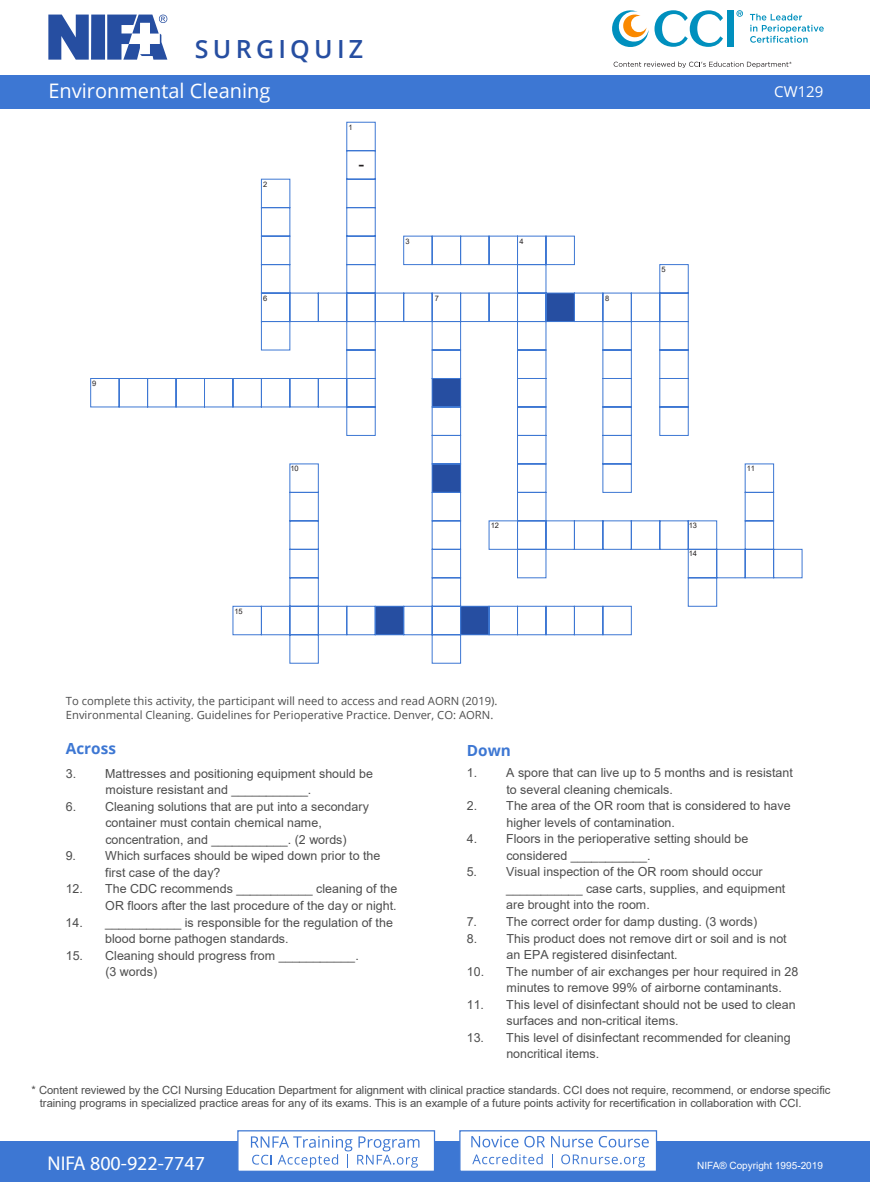
<style>
.page{position:relative;width:870px;height:1182px;background:#fff}
.page>*{position:absolute;margin:0;border:0;box-sizing:border-box;transform-origin:0 0}
.t1{font:600 25px "Open Sans";letter-spacing:.17em;color:#264ea1}
.t2{font:20px "Open Sans";color:#fff}
.t3{font:20px "Myriad Pro";color:#fff}
.t4{font:17.5px "Arial";color:#231f20}
.t5{font:700 15.38px "Open Sans";color:#3d77d3}
.t6{font:15px "Open Sans";color:#fff}
.t7{font:12.5px/16.5px "Arial";color:#4d4d4d}
.t8{font:11.25px/13.8px "Arial";letter-spacing:-.005em;color:#4d4d4d}
.t9{font:11.25px/13.8px "Open Sans";color:#4d4d4d}
.t10{font:10px "Arial";color:#fff}
.t11{font:7.5px "Arial";letter-spacing:-.025em;color:#231f20}
</style>
<div class="page">
<div style="left:0;top:75px;width:870px;height:33px;background:#3d77d3"></div>
<div style="left:0;top:1141px;width:870px;height:40px;background:#3d77d3"></div>
<svg style="left:750px;top:14px;width:74px;height:29px"></svg>
<svg style="left:612px;top:10px;width:37px;height:37px"></svg>
<svg style="left:655px;top:10px;width:68px;height:37px"></svg>
<div style="left:727px;top:10px;width:6px;height:37px;background:#0090be"></div>
<svg style="left:736px;top:10px;width:7px;height:7px"></svg>
<svg style="left:614px;top:62px;width:177px;height:6px"></svg>
<div style="left:459px;top:1129px;width:198px;height:42px;background:#fff;border:1px solid #3d77d3"></div>
<svg style="left:471px;top:1135px;width:47px;height:12px"></svg>
<svg style="left:524px;top:1135px;width:21px;height:12px"></svg>
<svg style="left:551px;top:1136px;width:42px;height:11px"></svg>
<svg style="left:599px;top:1135px;width:50px;height:12px"></svg>
<svg style="left:472px;top:1154px;width:71px;height:10px"></svg>
<svg style="left:552px;top:1154px;width:1px;height:13px"></svg>
<svg style="left:561px;top:1154px;width:84px;height:13px"></svg>
<div style="left:237px;top:1129px;width:198px;height:42px;background:#fff;border:1px solid #3d77d3"></div>
<svg style="left:251px;top:1136px;width:168px;height:31px"></svg>
<svg style="left:48px;top:14px;width:119px;height:46px"></svg>
<svg style="left:90px;top:121px;width:713px;height:543px"></svg>
<h1 class="t1" style="left:195px;top:32px;width:170px">SURGIQUIZ</h1>
<h2 class="t2" style="left:48px;top:77px;width:224px">Environmental Cleaning</h2>
<p class="t11" style="left:263px;top:179px;width:6px">2</p>
<p class="t11" style="left:348px;top:122px;width:6px">1</p>
<h3 class="t4" style="left:358px;top:152px;width:7px">-</h3>
<p class="t11" style="left:405px;top:236px;width:6px">3</p>
<p class="t11" style="left:519px;top:236px;width:6px">4</p>
<p class="t11" style="left:263px;top:293px;width:6px">6</p>
<p class="t11" style="left:435px;top:293px;width:6px">7</p>
<p class="t11" style="left:605px;top:293px;width:6px">8</p>
<p class="t11" style="left:661px;top:264px;width:6px">5</p>
<p class="t6" style="left:774px;top:81px;width:51px">CW129</p>
<p class="t11" style="left:92px;top:378px;width:6px">9</p>
<p class="t11" style="left:235px;top:606px;width:10px">15</p>
<p class="t11" style="left:290px;top:463px;width:10px">10</p>
<p class="t11" style="left:747px;top:463px;width:10px">11</p>
<p class="t11" style="left:491px;top:520px;width:10px">12</p>
<p class="t11" style="left:689px;top:520px;width:10px">13</p>
<p class="t11" style="left:689px;top:548px;width:10px">14</p>
<p class="t9" style="left:66px;top:694px;width:433px">To complete this activity, the participant will need to access and read AORN (2019).<br>Environmental Cleaning. Guidelines for Perioperative Practice. Denver, CO: AORN.</p>
<p class="t5" style="left:66px;top:737px;width:52px">Across</p>
<p class="t5" style="left:467px;top:739px;width:46px">Down</p>
<p class="t7" style="left:105px;top:764px;width:269px;text-indent:-40px">3. Mattresses and positioning equipment should be moisture resistant and ___________.</p>
<p class="t7" style="left:105px;top:797px;width:265px;text-indent:-40px">6. Cleaning solutions that are put into a secondary container must contain chemical name, concentration, and ___________. (2 words)</p>
<p class="t7" style="left:105px;top:847px;width:277px;text-indent:-40px">9. Which surfaces should be wiped down prior to the first case of the day?</p>
<p class="t7" style="left:66px;top:880px;width:333px;text-align:right">12. The CDC recommends ___________ cleaning of the<br>OR floors after the last procedure of the day or night.</p>
<p class="t7" style="left:105px;top:913px;width:289px;text-indent:-40px">14. ___________ is responsible for the regulation of the blood borne pathogen standards.</p>
<p class="t7" style="left:105px;top:946px;width:255px;text-indent:-40px">15. Cleaning should progress from ___________. (3 words)</p>
<p class="t7" style="left:506px;top:764px;width:288px;text-indent:-40px">1. A spore that can live up to 5 months and is resistant to several cleaning chemicals.</p>
<p class="t7" style="left:506px;top:797px;width:286px;text-indent:-40px">2. The area of the OR room that is considered to have higher levels of contamination.</p>
<p class="t7" style="left:506px;top:830px;width:244px;text-indent:-40px">4. Floors in the perioperative setting should be considered ___________.</p>
<p class="t7" style="left:506px;top:863px;width:281px;text-indent:-40px">5. Visual inspection of the OR room should occur ___________ case carts, supplies, and equipment are brought into the room.</p>
<p class="t7" style="left:467px;top:913px;width:292px">7. The correct order for damp dusting. (3 words)</p>
<p class="t7" style="left:506px;top:929px;width:282px;text-indent:-40px">8. This product does not remove dirt or soil and is not an EPA registered disinfectant.</p>
<p class="t7" style="left:506px;top:962px;width:293px;text-indent:-40px">10. The number of air exchanges per hour required in 28 minutes to remove 99% of airborne contaminants.</p>
<p class="t7" style="left:506px;top:995px;width:291px;text-indent:-40px">11. This level of disinfectant should not be used to clean surfaces and non-critical items.</p>
<p class="t7" style="left:506px;top:1028px;width:286px;text-indent:-40px">13. This level of disinfectant recommended for cleaning noncritical items.</p>
<p class="t8" style="left:40px;top:1082px;width:792px;text-indent:-8px">* Content reviewed by the CCI Nursing Education Department for alignment with clinical practice standards. CCI does not require, recommend, or endorse specific training programs in specialized practice areas for any of its exams. This is an example of a future points activity for recertification in collaboration with CCI.</p>
<h2 class="t3" style="left:48px;top:1150px;width:159px">NIFA 800-922-7747</h2>
<p class="t10" style="left:697px;top:1158px;width:127px">NIFA® Copyright 1995-2019</p>
</div>
